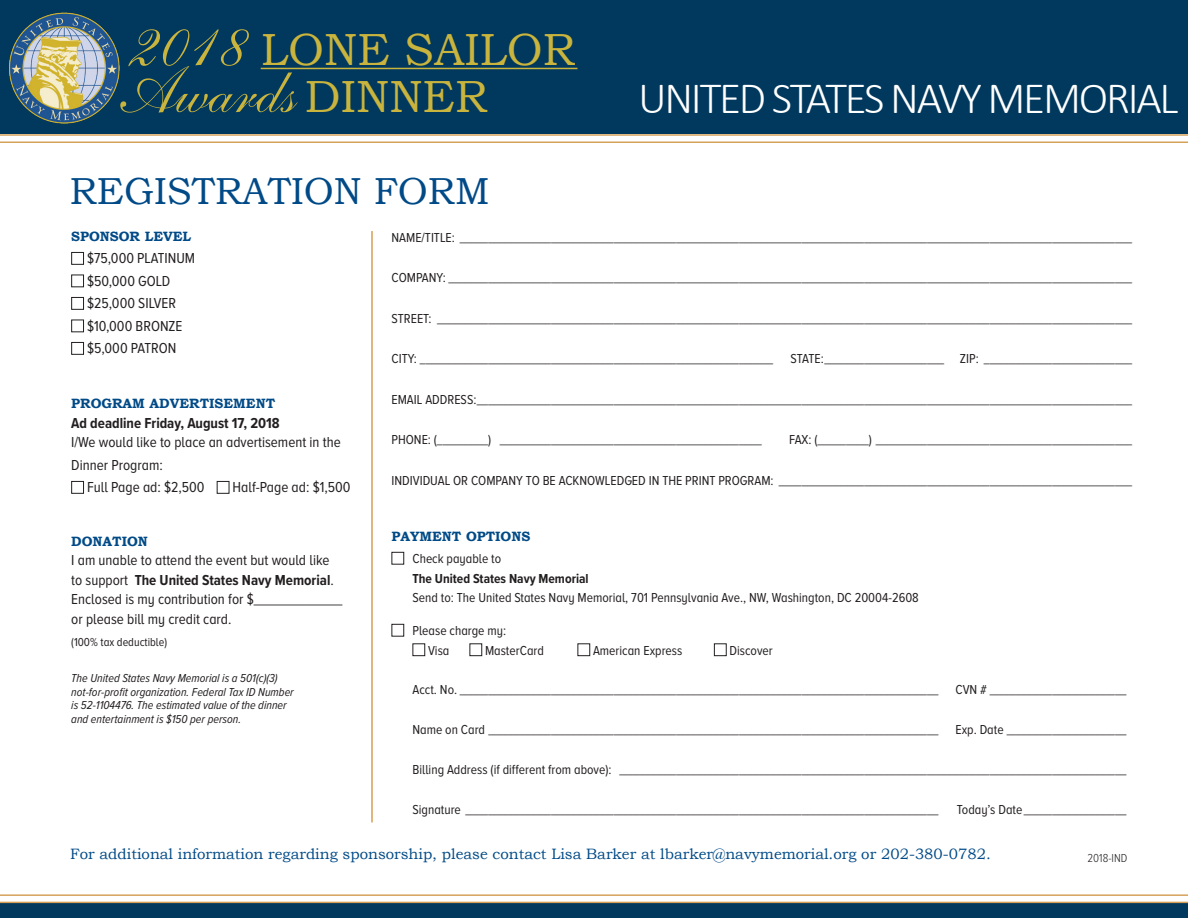
<style>
.page{position:relative;width:1188px;height:918px;background:#fff}
.page>*{position:absolute;margin:0;border:0;box-sizing:border-box;transform-origin:0 0}
.t1{font:66px "Shelley LT Andante Script";color:#c9b43d}
.t2{font:300 45px "Calibri";letter-spacing:-.05em;color:#fff}
.t3{font:45px "Bookman Old Style";color:#c9b43d}
.t4{font:37.65px "Bookman Old Style";color:#004a87}
.t5{font:15px/19.5px "Proxima Nova A Cond";color:#231f20}
.t6{font:15px "Bookman Old Style";color:#004a87}
.t7{font:700 15px "Proxima Nova Cond";color:#231f20}
.t8{font:13.5px/19.5px "Proxima Nova A Cond";color:#231f20}
.cat{font:700 13.5px "Bookman Old Style";color:#004a87}
.t9{font:italic 12px/13.5px "Proxima Nova Cond";color:#231f20}
.t10{font:12px "Proxima Nova A Cond";color:#231f20}
.t11{font:300 12px "Proxima Nova A Cond";color:#231f20}
.s1{font-family:"Shelley LT Andante Script";font-size:76.5px}
.s2{font-family:"Bookman Old Style";font-size:45px}
.s3{font-family:"Proxima Nova Cond";font-weight:700}
</style>
<div class="page">
<div style="left:0;top:903px;width:1188px;height:15px;background:#00385e"></div>
<div style="left:0;top:0;width:1188px;height:134px;background:#01385d"></div>
<hr style="left:0;top:134px;width:1188px;height:2px;background:#d49f54">
<hr style="left:0;top:142px;width:1188px;height:1px;background:#d49f54">
<img style="left:8px;top:12px;width:112px;height:112px">
<hr style="left:0;top:894px;width:1188px;height:2px;background:#d49f54">
<hr style="left:0;top:902px;width:1188px;height:1px;background:#d49f54">
<hr style="left:261px;top:68px;width:317px;height:1px;background:#c9b43d">
<div style="left:71px;top:252px;width:13px;height:13px;border:1px solid #231f20"></div>
<div style="left:71px;top:275px;width:13px;height:12px;border:1px solid #231f20"></div>
<div style="left:71px;top:297px;width:13px;height:13px;border:1px solid #231f20"></div>
<div style="left:71px;top:320px;width:13px;height:12px;border:1px solid #231f20"></div>
<div style="left:71px;top:342px;width:13px;height:13px;border:1px solid #231f20"></div>
<div style="left:71px;top:481px;width:13px;height:13px;border:1px solid #231f20"></div>
<div style="left:217px;top:481px;width:12px;height:13px;border:1px solid #231f20"></div>
<div style="left:392px;top:552px;width:12px;height:13px;border:1px solid #231f20"></div>
<div style="left:392px;top:624px;width:12px;height:13px;border:1px solid #231f20"></div>
<div style="left:412px;top:643px;width:13px;height:13px;border:1px solid #231f20"></div>
<div style="left:470px;top:643px;width:12px;height:13px;border:1px solid #231f20"></div>
<div style="left:578px;top:643px;width:12px;height:13px;border:1px solid #231f20"></div>
<div style="left:714px;top:643px;width:13px;height:13px;border:1px solid #231f20"></div>
<hr style="left:371px;top:231px;width:2px;height:591px;background:#d49f54">
<h2 class="t3" style="left:127px;top:21px;width:449px"><span class="s1">2018</span> LONE SAILOR</h2>
<h1 class="t1" style="left:120px;top:53px;width:369px">Awards <span class="s2">DINNER</span></h1>
<h2 class="t2" style="left:638px;top:70px;width:542px">UNITED STATES NAVY MEMORIAL</h2>
<p class="t4" style="left:70px;top:167px;width:421px">REGISTRATION FORM</p>
<p class="t8" style="left:392px;top:227px;width:742px">NAME/TITLE: ______________________________________________________________________________________________________________________</p>
<p class="t8" style="left:392px;top:268px;width:742px">COMPANY: ________________________________________________________________________________________________________________________</p>
<p class="t8" style="left:392px;top:308px;width:742px">STREET: __________________________________________________________________________________________________________________________</p>
<p class="t8" style="left:392px;top:349px;width:383px">CITY: ______________________________________________________________</p>
<p class="t8" style="left:790px;top:349px;width:343px">STATE:_____________________ ZIP: __________________________</p>
<p class="t8" style="left:392px;top:389px;width:742px">EMAIL ADDRESS:___________________________________________________________________________________________________________________</p>
<p class="t8" style="left:392px;top:430px;width:372px">PHONE: (_________) ______________________________________________</p>
<p class="t8" style="left:789px;top:430px;width:345px">FAX: (_________) _____________________________________________</p>
<p class="t8" style="left:392px;top:470px;width:742px">INDIVIDUAL OR COMPANY TO BE ACKNOWLEDGED IN THE PRINT PROGRAM: ______________________________________________________________</p>
<p class="cat" style="left:71px;top:226px;width:121px">SPONSOR LEVEL</p>
<p class="t5" style="left:87px;top:248px;width:110px">$75,000 PLATINUM</p>
<p class="t5" style="left:87px;top:271px;width:85px">$50,000 GOLD</p>
<p class="t5" style="left:87px;top:293px;width:90px">$25,000 SILVER</p>
<p class="t5" style="left:87px;top:316px;width:97px">$10,000 BRONZE</p>
<p class="t5" style="left:87px;top:338px;width:91px">$5,000 PATRON</p>
<p class="cat" style="left:71px;top:394px;width:205px">PROGRAM ADVERTISEMENT</p>
<p class="t7" style="left:71px;top:412px;width:210px">Ad deadline Friday, August 17, 2018</p>
<p class="t5" style="left:71px;top:431px;width:271px;line-height:22.5px">I/We would like to place an advertisement in the<br>Dinner Program:</p>
<p class="t5" style="left:87px;top:477px;width:119px">Full Page ad: $2,500</p>
<p class="t5" style="left:233px;top:477px;width:120px">Half-Page ad: $1,500</p>
<p class="cat" style="left:392px;top:526px;width:140px">PAYMENT OPTIONS</p>
<p class="t8" style="left:412px;top:549px;width:508px">Check payable to<br><span class="s3">The United States Navy Memorial<br></span>Send to: The United States Navy Memorial, 701 Pennsylvania Ave., NW, Washington, DC 20004-2608</p>
<p class="t8" style="left:428px;top:621px;width:80px;text-indent:-16px">Please charge my:<br>Visa</p>
<p class="cat" style="left:71px;top:531px;width:78px">DONATION</p>
<p class="t5" style="left:71px;top:551px;width:273px">I am unable to attend the event but would like to support <span class="s3">The United States Navy Memorial</span>.<br>Enclosed is my contribution for $______________ or please bill my credit card.</p>
<p class="t10" style="left:71px;top:636px;width:97px">(100% tax deductible)</p>
<p class="t9" style="left:71px;top:671px;width:224px">The United States Navy Memorial is a 501(c)(3) not-for-profit organization. Federal Tax ID Number is 52-1104476. The estimated value of the dinner and entertainment is $150 per person.</p>
<p class="t8" style="left:485px;top:640px;width:60px">MasterCard</p>
<p class="t8" style="left:593px;top:640px;width:91px">American Express</p>
<p class="t8" style="left:730px;top:640px;width:45px">Discover</p>
<p class="t8" style="left:412px;top:680px;width:527px">Acct. No. ____________________________________________________________________________________</p>
<p class="t8" style="left:955px;top:680px;width:172px">CVN # ________________________</p>
<p class="t8" style="left:412px;top:720px;width:527px">Name on Card _______________________________________________________________________________</p>
<p class="t8" style="left:955px;top:720px;width:172px">Exp. Date _____________________</p>
<p class="t8" style="left:412px;top:760px;width:715px">Billing Address (if different from above): _________________________________________________________________________________________</p>
<p class="t8" style="left:412px;top:799px;width:527px">Signature ___________________________________________________________________________________</p>
<p class="t8" style="left:957px;top:799px;width:171px">Today’s Date__________________</p>
<p class="t6" style="left:70px;top:844px;width:922px">For additional information regarding sponsorship, please contact Lisa Barker at lbarker@navymemorial.org or 202-380-0782.</p>
<p class="t11" style="left:1088px;top:851px;width:41px">2018-IND</p>
</div>
